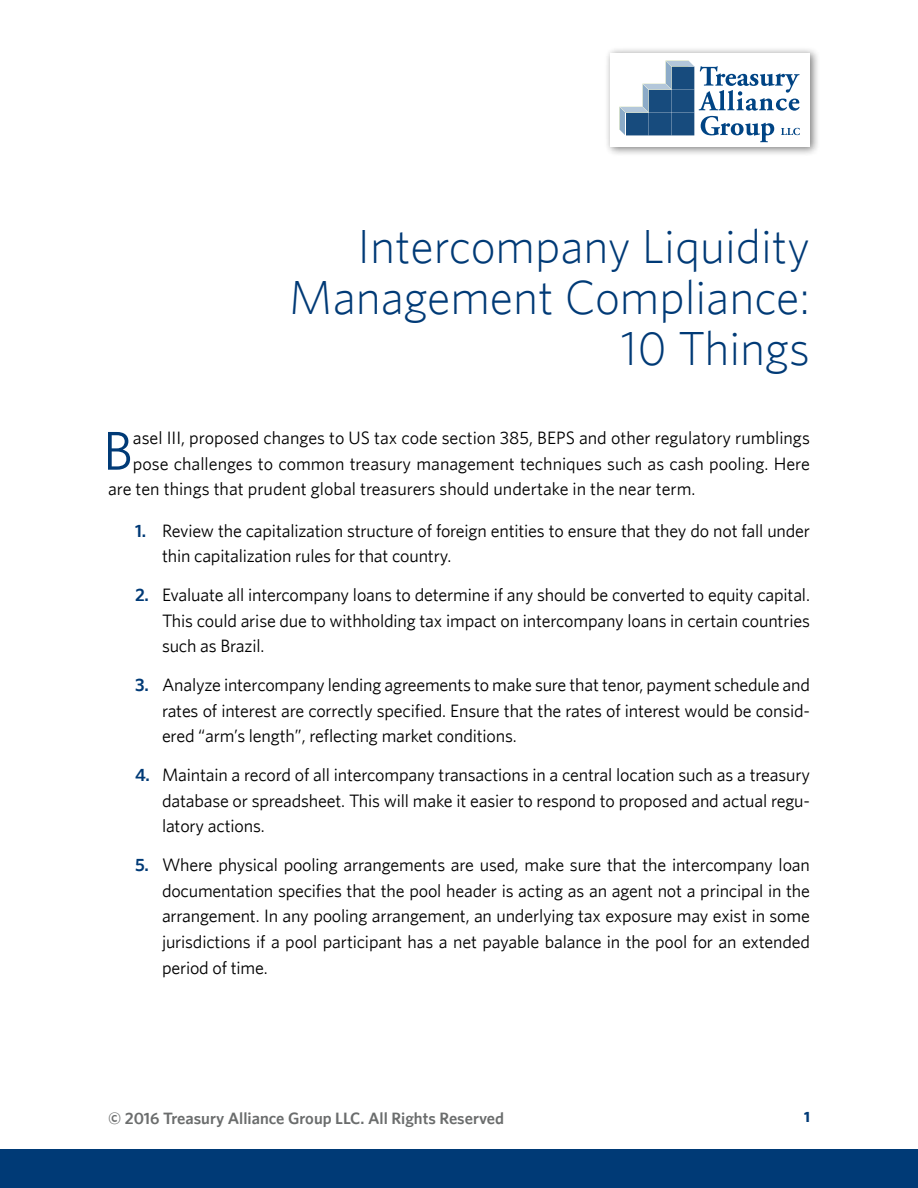
<style>
.page{position:relative;width:918px;height:1188px;background:#fff}
.page>*{position:absolute;margin:0;border:0;box-sizing:border-box;transform-origin:0 0}
.t1{font:54.75px "Whitney";color:#003a76}
.t2{font:300 48px/51px "Whitney";color:#003a76;text-align:right}
.t3{font:18px/25.5px "Whitney";letter-spacing:-.01em;color:#000;text-align:justify}
.t4{font:600 16.5px "Whitney";color:#6b6d6d}
.t5{font:700 15px "Whitney";color:#003a76;scale:.95 1}
.s1{font-weight:600;color:#003a76}
</style>
<div class="page">
<div style="left:0;top:1149px;width:918px;height:39px;background:#003a76"></div>
<div style="left:604px;top:47px;width:216px;height:110px;background:#000;opacity:.5"></div>
<div style="left:611px;top:53px;width:199px;height:94px;background:#fff"></div>
<svg style="left:619px;top:60px;width:181px;height:82px"></svg>
<h2 class="t2" style="left:289px;top:220px;width:523px">Intercompany Liquidity<br>Management Compliance:<br>10 Things</h2>
<h1 class="t1" style="left:103px;top:418px;width:31px">B</h1>
<p class="t3" style="left:133px;top:425px;width:679px">asel III, proposed changes to US tax code section 385, BEPS and other regulatory rumblings</p>
<p class="t3" style="left:133px;top:450px;width:679px">pose challenges to common treasury management techniques such as cash pooling. Here</p>
<p class="t3" style="left:108px;top:476px;width:589px">are ten things that prudent global treasurers should undertake in the near term.</p>
<p class="t3" style="left:162px;top:518px;width:650px;text-indent:-27px"><span class="s1">1.</span> Review the capitalization structure of foreign entities to ensure that they do not fall under thin capitalization rules for that country.</p>
<p class="t3" style="left:162px;top:582px;width:649px;text-indent:-27px"><span class="s1">2.</span> Evaluate all intercompany loans to determine if any should be converted to equity capital.<br>This could arise due to withholding tax impact on intercompany loans in certain countries such as Brazil.</p>
<p class="t3" style="left:162px;top:672px;width:650px;text-indent:-27px"><span class="s1">3.</span> Analyze intercompany lending agreements to make sure that tenor, payment schedule and rates of interest are correctly specified. Ensure that the rates of interest would be consid&shy;ered “arm’s length”, reflecting market conditions.</p>
<p class="t3" style="left:162px;top:762px;width:650px;text-indent:-27px"><span class="s1">4.</span> Maintain a record of all intercompany transactions in a central location such as a treasury database or spreadsheet. This will make it easier to respond to proposed and actual regu&shy;latory actions.</p>
<p class="t3" style="left:162px;top:852px;width:650px;text-indent:-27px"><span class="s1">5.</span> Where physical pooling arrangements are used, make sure that the intercompany loan documentation specifies that the pool header is acting as an agent not a principal in the arrangement. In any pooling arrangement, an underlying tax exposure may exist in some jurisdictions if a pool participant has a net payable balance in the pool for an extended period of time.</p>
<p class="t4" style="left:108px;top:1108px;width:398px">© 2016 Treasury Alliance Group LLC. All Rights Reserved</p>
<p class="t5" style="left:804px;top:1108px;width:8px">1</p>
</div>
